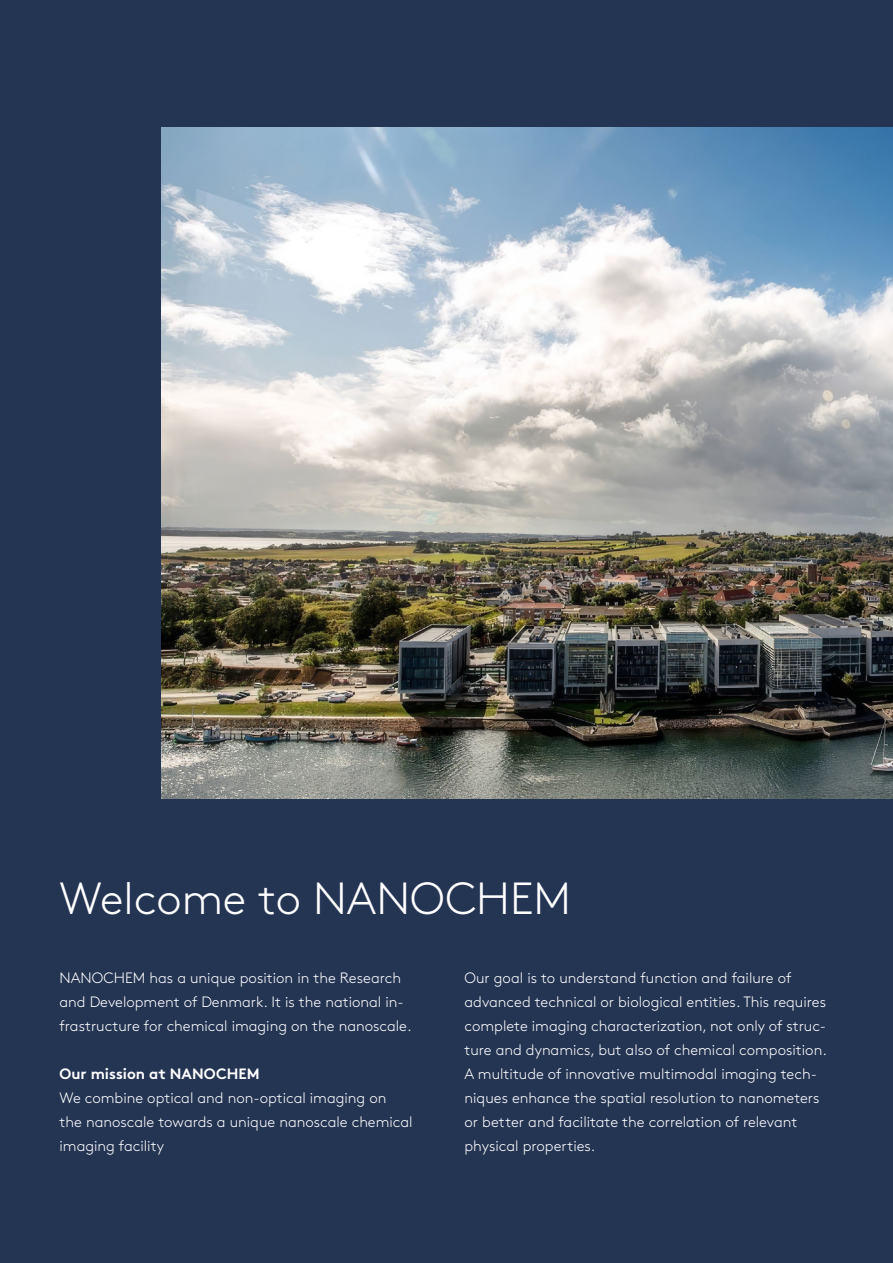
<style>
.page{position:relative;width:893px;height:1263px;background:#243453}
.page>*{position:absolute;margin:0;border:0;box-sizing:border-box;transform-origin:0 0}
.t1{font:300 45px "Brown Std";color:#fff}
.t2{font:300 15px/24px "Brown Std";color:#fff}
.t3{font:700 15px "Brown Std";color:#fff}
</style>
<div class="page">
<img style="left:162px;top:128px;width:731px;height:670px">
<p class="t1" style="left:60px;top:873px;width:513px">Welcome to NANOCHEM</p>
<p class="t2" style="left:60px;top:966px;width:354px">NANOCHEM has a unique position in the Research and Development of Denmark. It is the national in&shy;frastructure for chemical imaging on the nanoscale.</p>
<p class="t3" style="left:60px;top:1064px;width:202px">Our mission at NANOCHEM</p>
<p class="t2" style="left:60px;top:1086px;width:355px">We combine optical and non-optical imaging on<br>the nanoscale towards a unique nanoscale chemical imaging facility</p>
<p class="t2" style="left:465px;top:966px;width:364px">Our goal is to understand function and failure of advanced technical or biological entities. This requires complete imaging characterization, not only of struc&shy;ture and dynamics, but also of chemical composition.<br>A multitude of innovative multimodal imaging tech&shy;niques enhance the spatial resolution to nanometers or better and facilitate the correlation of relevant physical properties.</p>
</div>
